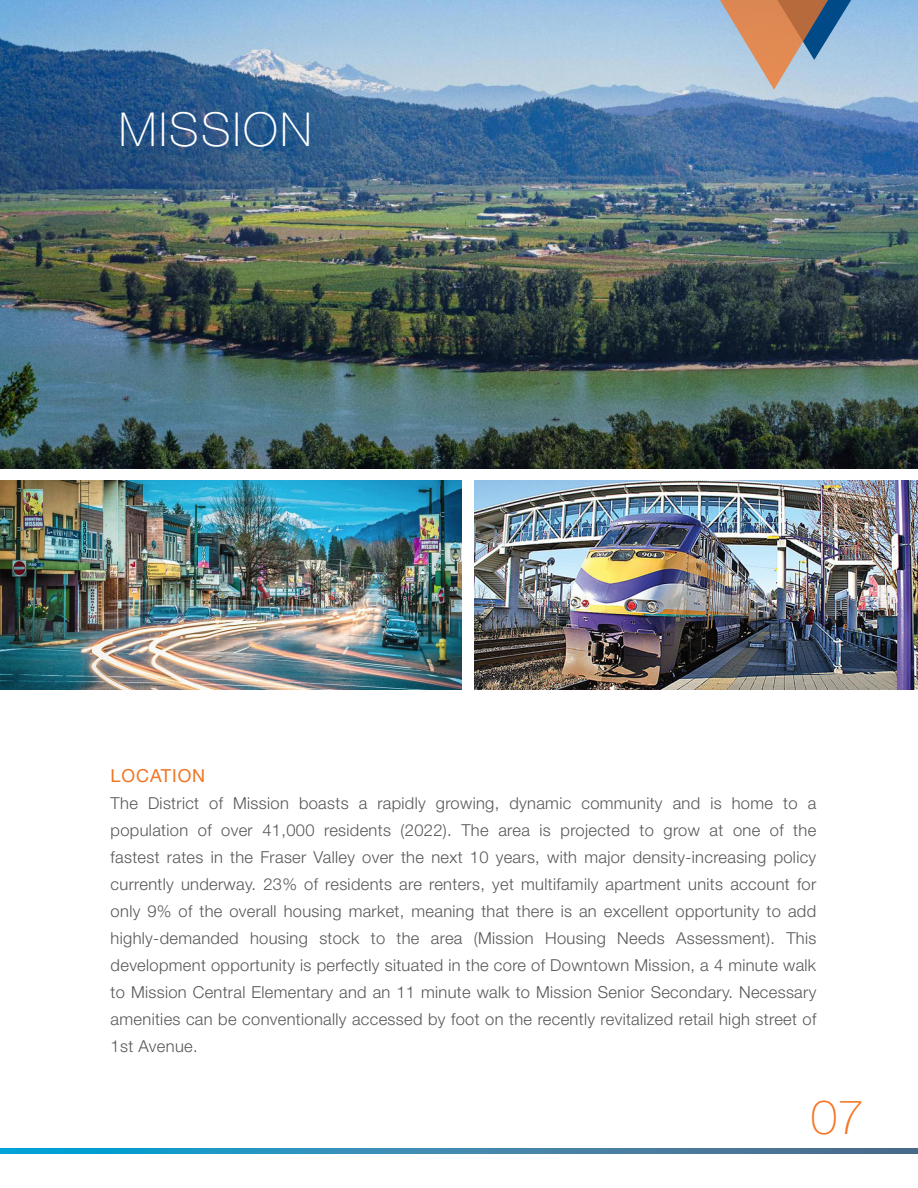
<style>
.page{position:relative;width:918px;height:1188px;background:#fff}
.page>*{position:absolute;margin:0;border:0;box-sizing:border-box;transform-origin:0 0}
.t1{font:100 47.7px "Helvetica Neue LT Std";color:#f57523}
.Subhead{font:100 46.8px "Helvetica Neue LT Std";letter-spacing:.05em;color:#fff}
.Subhead-2{font:18px "Helvetica Neue LT Std";letter-spacing:.05em;color:#f07523}
.text_footer{font:300 16.5px/27px "Helvetica Neue LT Std";letter-spacing:.02em;color:#57585a;text-align:justify}
</style>
<div class="page">
<img style="left:0;top:480px;width:462px;height:210px">
<img style="left:474px;top:480px;width:444px;height:209px">
<img style="left:0;top:0;width:918px;height:468px">
<svg style="left:0;top:1148px;width:918px;height:5px;background:#3488b0"></svg>
<svg style="left:715px;top:0;width:136px;height:90px;background:#afa29f"></svg>
<p class="Subhead" style="left:119px;top:102px;width:195px">MISSION</p>
<p class="Subhead-2" style="left:111px;top:765px;width:96px">LOCATION</p>
<p class="text_footer" style="left:111px;top:790px;width:707px">The District of Mission boasts a rapidly growing, dynamic community and is home to a population of over 41,000 residents (2022). The area is projected to grow at one of the fastest rates in the Fraser Valley over the next 10 years, with major density-increasing policy currently underway. 23% of residents are renters, yet multifamily apartment units account for only 9% of the overall housing market, meaning that there is an excellent opportunity to add highly-demanded housing stock to the area (Mission Housing Needs Assessment). This development opportunity is perfectly situated in the core of Downtown Mission, a 4 minute walk to Mission Central Elementary and an 11 minute walk to Mission Senior Secondary. Necessary amenities can be conventionally accessed by foot on the recently revitalized retail high street of 1st Avenue.</p>
<p class="t1" style="left:811px;top:1090px;width:55px">07</p>
</div>
